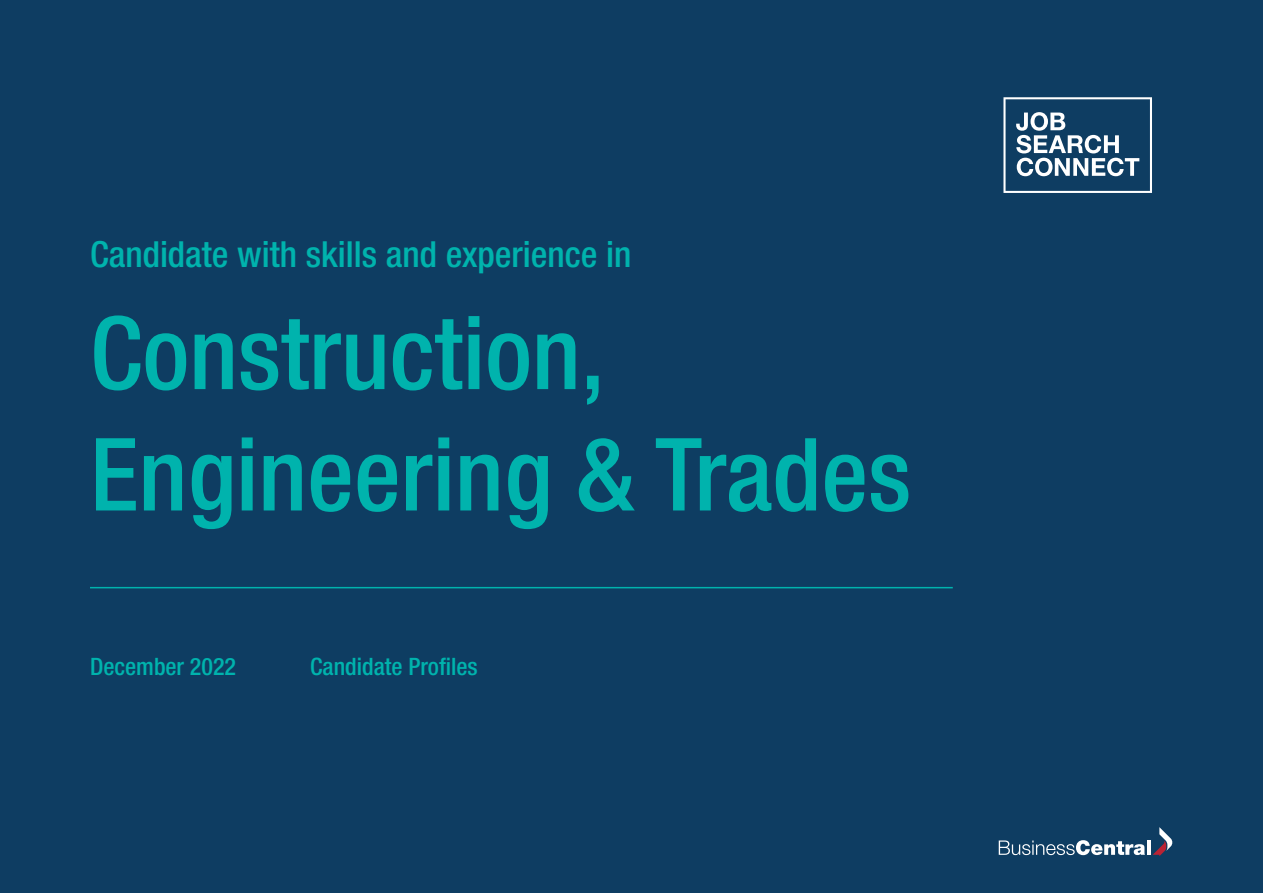
<style>
.page{position:relative;width:1263px;height:893px;background:#0e3d62}
.page>*{position:absolute;margin:0;border:0;box-sizing:border-box;transform-origin:0 0}
.t1{font:500 condensed 101.1px/121.4px "Helvetica Neue LT Pro";color:#00b3ad}
.t2{font:500 condensed 36px "Helvetica Neue LT Pro";color:#00b3ad}
.t3{font:500 condensed 24px "Helvetica Neue LT Pro";color:#00b3ad}
</style>
<div class="page">
<hr style="left:90px;top:587px;width:863px;height:1px;background:#00b3ad">
<svg style="left:1003px;top:97px;width:149px;height:96px"></svg>
<svg style="left:999px;top:840px;width:146px;height:15px"></svg>
<hr style="left:1147px;top:840px;width:4px;height:15px;background:#fff">
<svg style="left:1153px;top:827px;width:20px;height:29px"></svg>
<p class="t2" style="left:90px;top:233px;width:543px">Candidate with skills and experience in</p>
<p class="t1" style="left:90px;top:291px;width:823px">Construction,<br>Engineering &amp; Trades</p>
<p class="t3" style="left:90px;top:652px;width:148px">December 2022</p>
<p class="t3" style="left:310px;top:652px;width:169px">Candidate Profiles</p>
</div>
